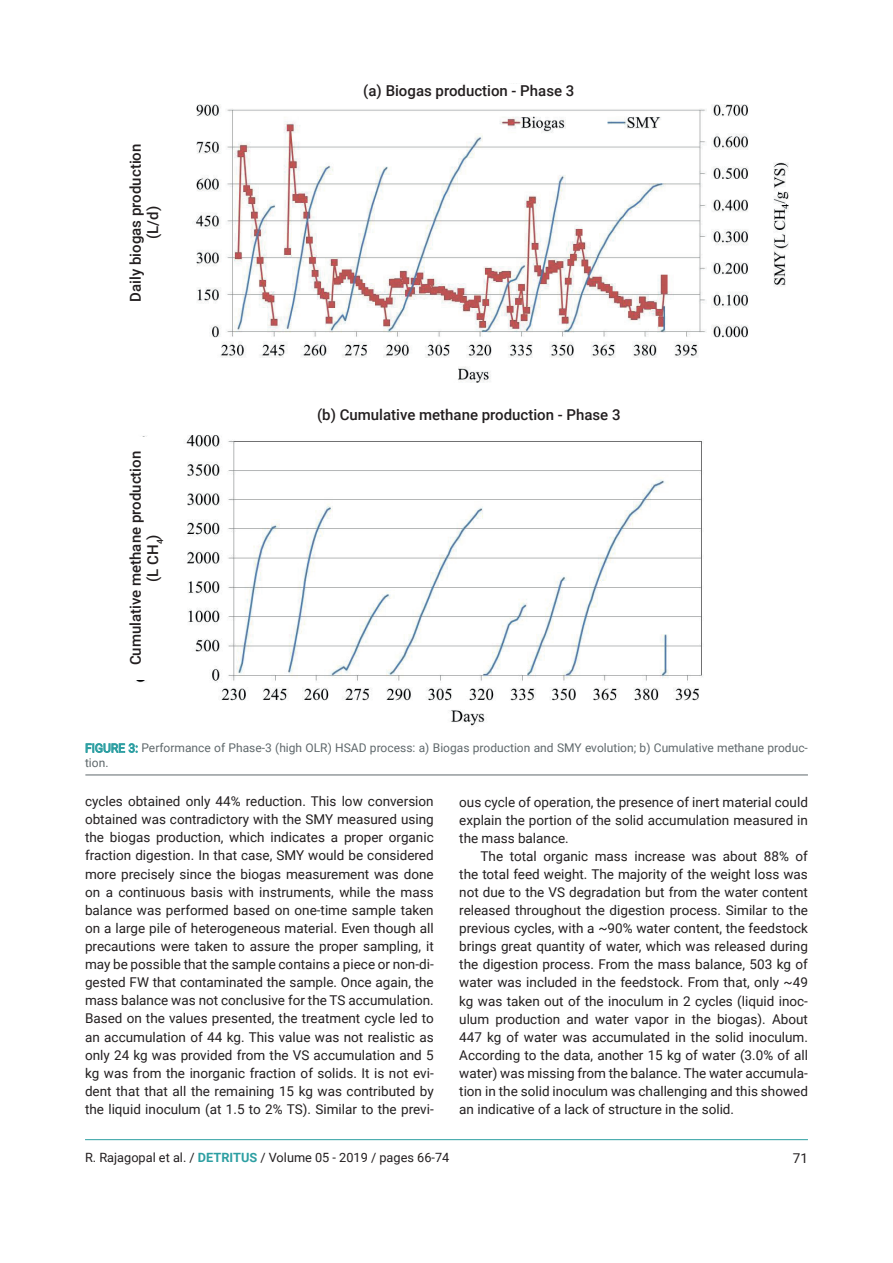
<style>
.page{position:relative;width:893px;height:1263px;background:#fff}
.page>*{position:absolute;margin:0;border:0;box-sizing:border-box;transform-origin:0 0}
.t1{font:500 15px/17.2px "Roboto";color:#231f20;text-align:center}
.t2{font:13.5px/18.1px "Roboto";color:#231f20;text-align:justify}
.t3{font:12.75px "Roboto";color:#231f20}
.t4{font:12px/14.4px "Roboto";color:#5f686b}
.s1{color:#2d9fa2}
.s2{font-weight:700;color:#2d9fa2}
</style>
<div class="page">
<hr style="left:85px;top:1139px;width:723px;height:1px;background:#2d9fa2">
<img style="left:193px;top:83px;width:595px;height:300px">
<img style="left:136px;top:435px;width:567px;height:292px">
<svg style="left:86px;top:743px;width:52px;height:10px"></svg>
<hr style="left:85px;top:775px;width:723px;height:1px;background:#5f686b">
<div style="left:272px;top:84px;width:394px;height:18px;background:#fff"></div>
<div style="left:130px;top:437px;width:53px;height:242px;background:#fff"></div>
<p class="t1" style="left:126px;top:302px;width:159px;rotate:-90deg">Daily biogas production (L/d)</p>
<p class="t1" style="left:126px;top:665px;width:216px;rotate:-90deg">Cumulative methane production (L CH<sub>4</sub>)</p>
<p class="t1" style="left:363px;top:81px;width:213px">(a) Biogas production - Phase 3</p>
<p class="t1" style="left:317px;top:406px;width:305px">(b) Cumulative methane production - Phase 3</p>
<p class="t4" style="left:85px;top:740px;width:724px"><span class="s1">FIGURE 3:</span> Performance of Phase-3 (high OLR) HSAD process: a) Biogas production and SMY evolution; b) Cumulative methane produc&shy;tion.</p>
<p class="t2" style="left:85px;top:792px;width:350px">cycles obtained only 44% reduction. This low conversion obtained was contradictory with the SMY measured using the biogas production, which indicates a proper organic fraction digestion. In that case, SMY would be considered more precisely since the biogas measurement was done on a continuous basis with instruments, while the mass balance was performed based on one-time sample taken on a large pile of heterogeneous material. Even though all precautions were taken to assure the proper sampling, it may be possible that the sample contains a piece or non-di&shy;gested FW that contaminated the sample. Once again, the mass balance was not conclusive for the TS accumulation.<br>Based on the values presented, the treatment cycle led to an accumulation of 44 kg. This value was not realistic as only 24 kg was provided from the VS accumulation and 5 kg was from the inorganic fraction of solids. It is not evi&shy;dent that that all the remaining 15 kg was contributed by the liquid inoculum (at 1.5 to 2% TS). Similar to the previ-</p>
<p class="t2" style="left:459px;top:792px;width:350px">ous cycle of operation, the presence of inert material could explain the portion of the solid accumulation measured in the mass balance.</p>
<p class="t2" style="left:459px;top:846px;width:350px;text-indent:21px">The total organic mass increase was about 88% of the total feed weight. The majority of the weight loss was not due to the VS degradation but from the water content released throughout the digestion process. Similar to the previous cycles, with a ~90% water content, the feedstock brings great quantity of water, which was released during the digestion process. From the mass balance, 503 kg of water was included in the feedstock. From that, only ~49 kg was taken out of the inoculum in 2 cycles (liquid inoc&shy;ulum production and water vapor in the biogas). About 447 kg of water was accumulated in the solid inoculum.<br>According to the data, another 15 kg of water (3.0% of all water) was missing from the balance. The water accumula&shy;tion in the solid inoculum was challenging and this showed an indicative of a lack of structure in the solid.</p>
<p class="t3" style="left:85px;top:1148px;width:366px">R. Rajagopal et al. / <span class="s2">DETRITUS</span> / Volume 05 - 2019 / pages 66-74</p>
<p class="t2" style="left:793px;top:1148px;width:17px">71</p>
</div>
